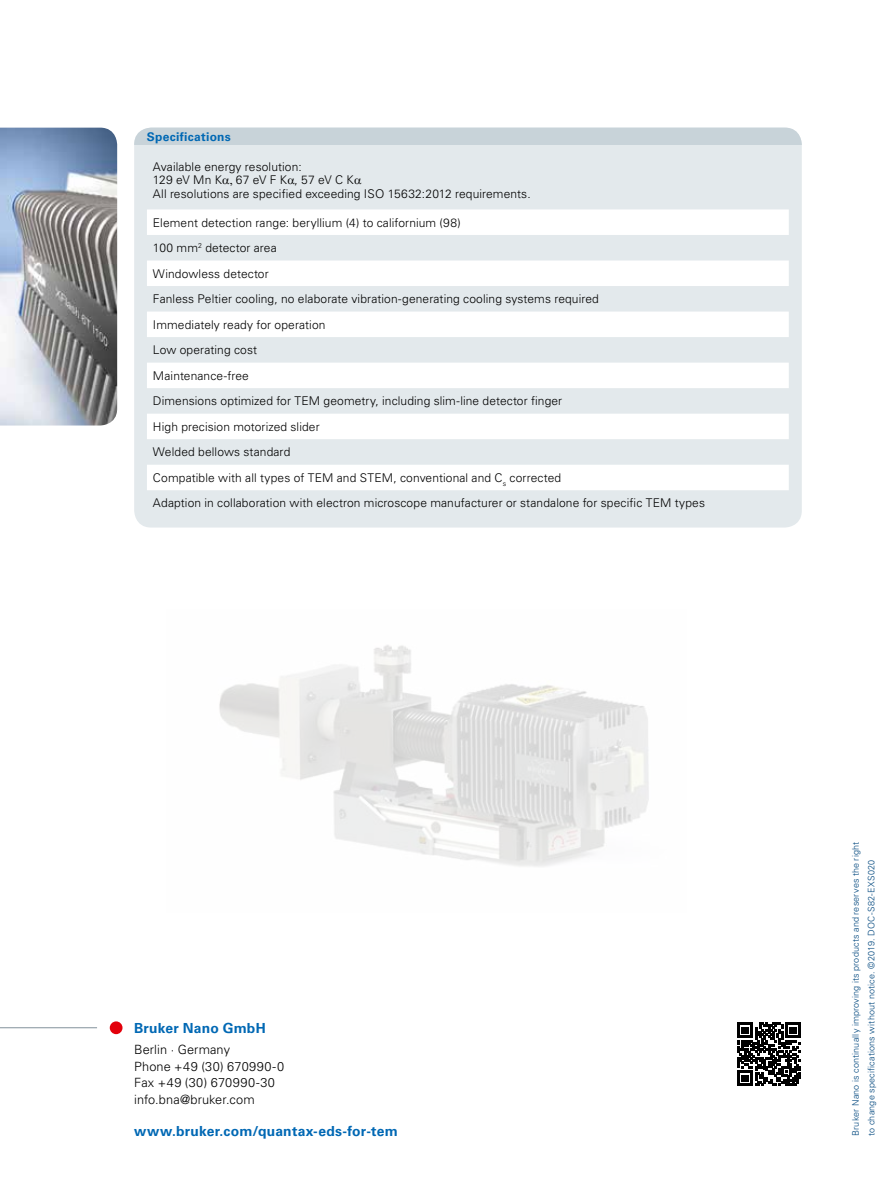
<style>
.page{position:relative;width:893px;height:1187px;background:#fff}
.page>*{position:absolute;margin:0;border:0;box-sizing:border-box;transform-origin:0 0}
.t1{font:700 13.8px "Univers LT Std";letter-spacing:.015em;color:#0068b4}
.t2{font:300 12.75px/17px "Univers LT Std";letter-spacing:.01em;color:#000}
.t3{font:300 12px/25.5px "Univers LT Std";letter-spacing:.01em;color:#000}
.t4{font:700 12px "Univers LT Std";letter-spacing:.025em;color:#0068b4}
.t5{font:300 9px/15.8px "Univers LT Std";letter-spacing:.02em;color:#00477e}
</style>
<div class="page">
<hr style="left:0;top:1027px;width:97px;height:1px;background:#83929b">
<div style="left:110px;top:1021px;width:13px;height:13px;background:#e3000b;border-radius:50%"></div>
<div style="left:134px;top:128px;width:668px;height:399px;background:#e3e9ec;border-radius:17px"></div>
<svg style="left:147px;top:209px;width:642px;height:281px;fill:#fff"></svg>
<div style="left:134px;top:128px;width:668px;height:17px;background:#c8d3d9"></div>
<img style="left:219px;top:645px;width:430px;height:222px">
<img style="left:0;top:128px;width:117px;height:297px">
<svg style="left:737px;top:1022px;width:64px;height:63px"></svg>
<p class="t4" style="left:147px;top:129px;width:85px">Specifications</p>
<p class="t3" style="left:153px;top:159px;width:379px;line-height:13.5px">Available energy resolution:<br>129 eV Mn K 67 eV F K , 57 eV C K<br>All resolutions are specified exceeding ISO 15632:2012 requirements.</p>
<p class="t3" style="left:153px;top:209px;width:554px">Element detection range: beryllium (4) to californium (98)<br>100 mm<sup>2</sup> detector area<br>Windowless detector<br>Fanless Peltier cooling, no elaborate vibration-generating cooling systems required<br>Immediately ready for operation<br>Low operating cost<br>Maintenance-free<br>Dimensions optimized for TEM geometry, including slim-line detector finger<br>High precision motorized slider<br>Welded bellows standard<br>Compatible with all types of TEM and STEM, conventional and C<sub>s</sub> corrected<br>Adaption in collaboration with electron microscope manufacturer or standalone for specific TEM types</p>
<p class="t1" style="left:134px;top:1019px;width:133px">Bruker Nano GmbH</p>
<p class="t2" style="left:134px;top:1040px;width:151px">Berlin · Germany<br>Phone +49 (30) 670990-0<br>Fax +49 (30) 670990-30 info.bna@bruker.com</p>
<p class="t1" style="left:134px;top:1122px;width:265px">www.bruker.com/quantax-eds-for-tem</p>
<p class="t5" style="left:848px;top:1135px;width:295px;rotate:-90deg">Bruker Nano is continually improving its products and reserves the right to change specifications without notice. ©2019. DOC-S82-EXS020</p>
</div>
